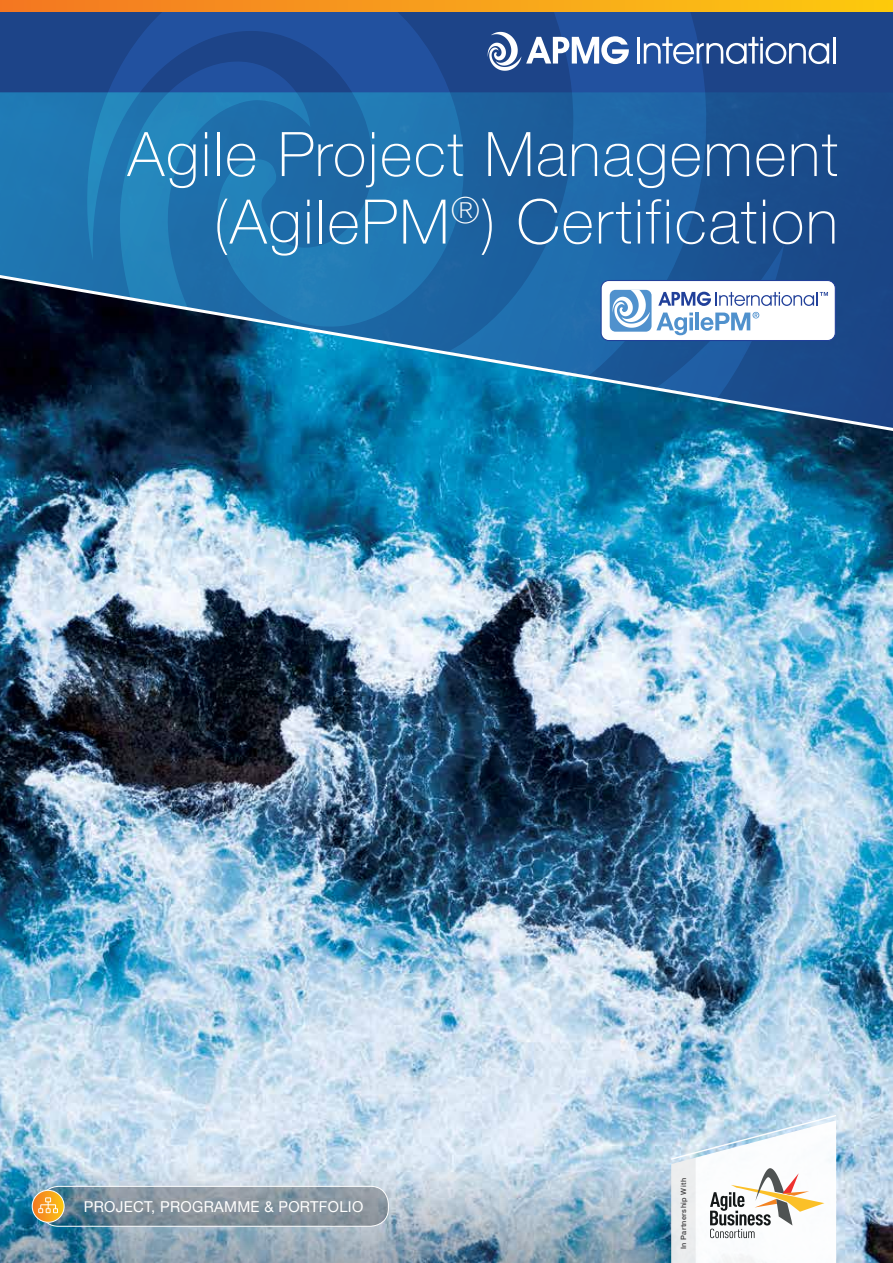
<style>
.page{position:relative;width:893px;height:1263px;background:#fff}
.page>*{position:absolute;margin:0;border:0;box-sizing:border-box;transform-origin:0 0}
.t1{font:100 61.5px/67.5px "Helvetica Neue";letter-spacing:.03em;color:#fff;text-align:right}
.t2{font:15px "Helvetica Neue";letter-spacing:.02em;color:#fff}
.t3{font:500 7.35px "Helvetica Neue";letter-spacing:.05em;color:#414042}
</style>
<div class="page">
<img style="left:0;top:435px;width:893px;height:828px">
<svg style="left:0;top:92px;width:893px;height:178px;background:#1c5d9b"></svg>
<svg style="left:0;top:270px;width:893px;height:165px;background:#0e3f68"></svg>
<div style="left:0;top:0;width:893px;height:92px;background:#1d4488"></div>
<img style="left:0;top:1161px;width:669px;height:102px">
<svg style="left:487px;top:12px;width:210px;height:49px;fill:#22519f"></svg>
<svg style="left:120px;top:61px;width:664px;height:350px;background:#195f99"></svg>
<svg style="left:87px;top:12px;width:377px;height:315px;background:#2068a5"></svg>
<svg style="left:488px;top:32px;width:141px;height:39px"></svg>
<hr style="left:637px;top:37px;width:3px;height:27px;background:#fff">
<svg style="left:644px;top:37px;width:185px;height:27px"></svg>
<hr style="left:833px;top:37px;width:2px;height:27px;background:#fff">
<div style="left:601px;top:280px;width:234px;height:60px;background:#fff;border-radius:8px"></div>
<div style="left:601px;top:280px;width:235px;height:61px;border:1px solid #21409a;border-radius:8px"></div>
<svg style="left:658px;top:292px;width:170px;height:14px"></svg>
<svg style="left:656px;top:313px;width:37px;height:22px"></svg>
<hr style="left:695px;top:313px;width:4px;height:17px;background:#5091cd">
<div style="left:610px;top:290px;width:41px;height:42px;background:#5091cd;border-radius:6px"></div>
<svg style="left:613px;top:290px;width:37px;height:38px"></svg>
<svg style="left:701px;top:312px;width:58px;height:19px"></svg>
<svg style="left:669px;top:1114px;width:169px;height:149px"></svg>
<svg style="left:41px;top:1186px;width:347px;height:40px;background:#82919c"></svg>
<div style="left:40px;top:1186px;width:349px;height:41px;border:1px solid #fff;border-radius:18px"></div>
<svg style="left:32px;top:1190px;width:32px;height:32px"></svg>
<div style="left:32px;top:1190px;width:33px;height:33px;border:1px solid #fff;border-radius:50%"></div>
<svg style="left:38px;top:1197px;width:20px;height:16px"></svg>
<svg style="left:0;top:0;width:893px;height:12px;background:#f79f1a"></svg>
<p class="t1" style="left:128px;top:118px;width:712px">Agile Project Management (AgilePM<sup>®</sup>) Certification</p>
<p class="t2" style="left:84px;top:1196px;width:281px">PROJECT, PROGRAMME &amp; PORTFOLIO</p>
<p class="t3" style="left:677px;top:1249px;width:72px;rotate:-90deg">In Partnership With</p>
</div>
